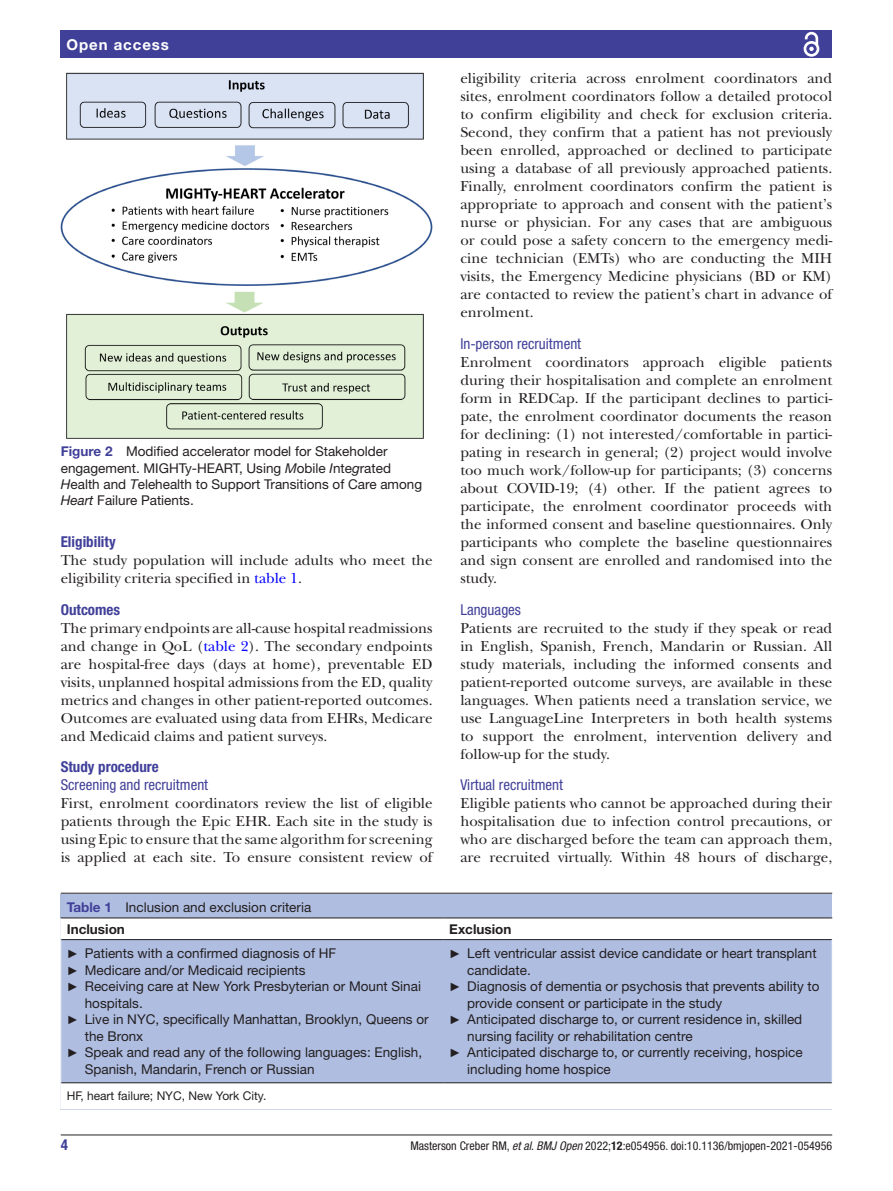
<style>
.page{position:relative;width:893px;height:1191px;background:#fff}
.page>*{position:absolute;margin:0;border:0;box-sizing:border-box;transform-origin:0 0}
.t1{font:15px/18px "New Baskerville";color:#231f20;text-align:justify}
.t2{font:condensed 15px "Helvetica Neue LT Std";color:#414099}
.t3{font:700 condensed 15px "Helvetica Neue LT Std";color:#414099}
.t4{font:700 15px "Helvetica Neue LT Std";letter-spacing:.065em;color:#fff}
.t5{font:13.5px/16.2px "Helvetica Neue LT Std";color:#231f20}
.t6{font:700 13.5px "Helvetica Neue LT Std";color:#231f20}
.t7{font:condensed 12px "Helvetica Neue LT Std";color:#231f20}
.t8{font:12px "Helvetica Neue LT Std";color:#231f20}
.s1{font-weight:700;color:#414099}
.s2{font-style:italic}
.s3{color:#00f}
.s4{font-weight:700}
.s5{font-family:"Arial";font-size:12px}
</style>
<div class="page">
<hr style="left:61px;top:1134px;width:771px;height:1px;background:#231f20">
<div style="left:61px;top:31px;width:771px;height:27px;background:#414099"></div>
<svg style="left:803px;top:31px;width:17px;height:26px"></svg>
<img style="left:61px;top:73px;width:372px;height:366px">
<div style="left:61px;top:893px;width:771px;height:216px;background:#afbde1"></div>
<hr style="left:61px;top:892px;width:771px;height:1px;background:#231f20">
<div style="left:61px;top:918px;width:771px;height:191px;background:#fff"></div>
<svg style="left:61px;top:940px;width:771px;height:142px"></svg>
<hr style="left:61px;top:917px;width:382px;height:1px;background:#231f20">
<hr style="left:61px;top:939px;width:382px;height:1px;background:#231f20">
<hr style="left:443px;top:917px;width:389px;height:1px;background:#231f20">
<hr style="left:443px;top:939px;width:389px;height:1px;background:#231f20">
<hr style="left:443px;top:1082px;width:389px;height:1px;background:#231f20">
<hr style="left:61px;top:1082px;width:382px;height:1px;background:#231f20">
<svg style="left:60px;top:918px;width:1px;height:21px"></svg>
<svg style="left:60px;top:1082px;width:1px;height:27px"></svg>
<hr style="left:67px;top:1099px;width:765px;height:2px;background:#fff">
<p class="t4" style="left:66px;top:35px;width:104px">Open access</p>
<p class="t5" style="left:61px;top:443px;width:363px"><span class="s1">Figure 2</span> Modified accelerator model for Stakeholder engagement. MIGHTy-HEART, Using <span class="s2">M</span>obile <span class="s2">I</span>nte<span class="s2">g</span>rated <span class="s2">H</span>ealth and <span class="s2">T</span>elehealth to Support Transitions of Care among <span class="s2">Heart</span> Failure Patients.</p>
<p class="t3" style="left:61px;top:533px;width:56px">Eligibility</p>
<p class="t1" style="left:61px;top:551px;width:373px">The study population will include adults who meet the eligibility criteria specified in <span class="s3">table 1</span>.</p>
<p class="t3" style="left:61px;top:600px;width:61px">Outcomes</p>
<p class="t1" style="left:61px;top:619px;width:373px">The primary endpoints are all-cause hospital readmissions and change in QoL (<span class="s3">table 2</span>). The secondary endpoints are hospital-free days (days at home), preventable ED visits, unplanned hospital admissions from the ED, quality metrics and changes in other patient-reported outcomes.<br>Outcomes are evaluated using data from EHRs, Medicare and Medicaid claims and patient surveys.</p>
<p class="t3" style="left:61px;top:758px;width:100px">Study procedure</p>
<p class="t2" style="left:61px;top:776px;width:149px">Screening and recruitment</p>
<p class="t1" style="left:61px;top:794px;width:373px">First, enrolment coordinators review the list of eligible patients through the Epic EHR. Each site in the study is using Epic to ensure that the same algorithm for screening is applied at each site. To ensure consistent review of</p>
<p class="t5" style="left:67px;top:895px;width:246px;line-height:22px"><span class="s1">Table 1</span> Inclusion and exclusion criteria<br><span class="s4">Inclusion</span></p>
<p class="t5" style="left:67px;top:945px;width:271px"><span class="s5">►</span> Patients with a confirmed diagnosis of HF</p>
<p class="t5" style="left:67px;top:961px;width:240px"><span class="s5">►</span> Medicare and/or Medicaid recipients</p>
<p class="t5" style="left:67px;top:978px;width:356px"><span class="s5">►</span> Receiving care at New York Presbyterian or Mount Sinai</p>
<p class="t5" style="left:85px;top:994px;width:60px">hospitals.</p>
<p class="t5" style="left:67px;top:1011px;width:363px"><span class="s5">►</span> Live in NYC, specifically Manhattan, Brooklyn, Queens or</p>
<p class="t5" style="left:85px;top:1027px;width:60px">the Bronx</p>
<p class="t5" style="left:67px;top:1044px;width:357px"><span class="s5">►</span> Speak and read any of the following languages: English,</p>
<p class="t5" style="left:85px;top:1060px;width:231px">Spanish, Mandarin, French or Russian</p>
<p class="t8" style="left:67px;top:1089px;width:201px">HF, heart failure; NYC, New York City.</p>
<p class="t1" style="left:460px;top:69px;width:373px">eligibility criteria across enrolment coordinators and sites, enrolment coordinators follow a detailed protocol to confirm eligibility and check for exclusion criteria.<br>Second, they confirm that a patient has not previously been enrolled, approached or declined to participate using a database of all previously approached patients.<br>Finally, enrolment coordinators confirm the patient is appropriate to approach and consent with the patient’s nurse or physician. For any cases that are ambiguous or could pose a safety concern to the emergency medi&shy;cine technician (EMTs) who are conducting the MIH visits, the Emergency Medicine physicians (BD or KM) are contacted to review the patient’s chart in advance of enrolment.</p>
<p class="t2" style="left:460px;top:335px;width:122px">In-person recruitment</p>
<p class="t1" style="left:460px;top:353px;width:373px">Enrolment coordinators approach eligible patients during their hospitalisation and complete an enrolment form in REDCap. If the participant declines to partici&shy;pate, the enrolment coordinator documents the reason for declining: (1) not interested/comfortable in partici&shy;pating in research in general; (2) project would involve too much work/follow-up for participants; (3) concerns about COVID-19; (4) other. If the patient agrees to participate, the enrolment coordinator proceeds with the informed consent and baseline questionnaires. Only participants who complete the baseline questionnaires and sign consent are enrolled and randomised into the study.</p>
<p class="t2" style="left:460px;top:600px;width:62px">Languages</p>
<p class="t1" style="left:460px;top:619px;width:373px">Patients are recruited to the study if they speak or read in English, Spanish, French, Mandarin or Russian. All study materials, including the informed consents and patient-reported outcome surveys, are available in these languages. When patients need a translation service, we use LanguageLine Interpreters in both health systems to support the enrolment, intervention delivery and follow-up for the study.</p>
<p class="t2" style="left:460px;top:776px;width:104px">Virtual recruitment</p>
<p class="t1" style="left:460px;top:794px;width:373px">Eligible patients who cannot be approached during their hospitalisation due to infection control precautions, or who are discharged before the team can approach them, are recruited virtually. Within 48 hours of discharge,</p>
<p class="t6" style="left:449px;top:920px;width:64px">Exclusion</p>
<p class="t5" style="left:449px;top:945px;width:369px"><span class="s5">►</span> Left ventricular assist device candidate or heart transplant</p>
<p class="t5" style="left:467px;top:961px;width:65px">candidate.</p>
<p class="t5" style="left:449px;top:978px;width:372px"><span class="s5">►</span> Diagnosis of dementia or psychosis that prevents ability to</p>
<p class="t5" style="left:467px;top:994px;width:256px">provide consent or participate in the study</p>
<p class="t5" style="left:449px;top:1011px;width:354px"><span class="s5">►</span> Anticipated discharge to, or current residence in, skilled</p>
<p class="t5" style="left:467px;top:1027px;width:227px">nursing facility or rehabilitation centre</p>
<p class="t5" style="left:449px;top:1044px;width:355px"><span class="s5">►</span> Anticipated discharge to, or currently receiving, hospice</p>
<p class="t5" style="left:467px;top:1060px;width:145px">including home hospice</p>
<p class="t3" style="left:61px;top:1135px;width:9px">4</p>
<p class="t7" style="left:410px;top:1138px;width:423px">Masterson Creber RM, <span class="s2">et al</span>. <span class="s2">BMJ Open</span> 2022;<span class="s4">12</span>:e054956. doi:10.1136/bmjopen-2021-054956</p>
</div>
